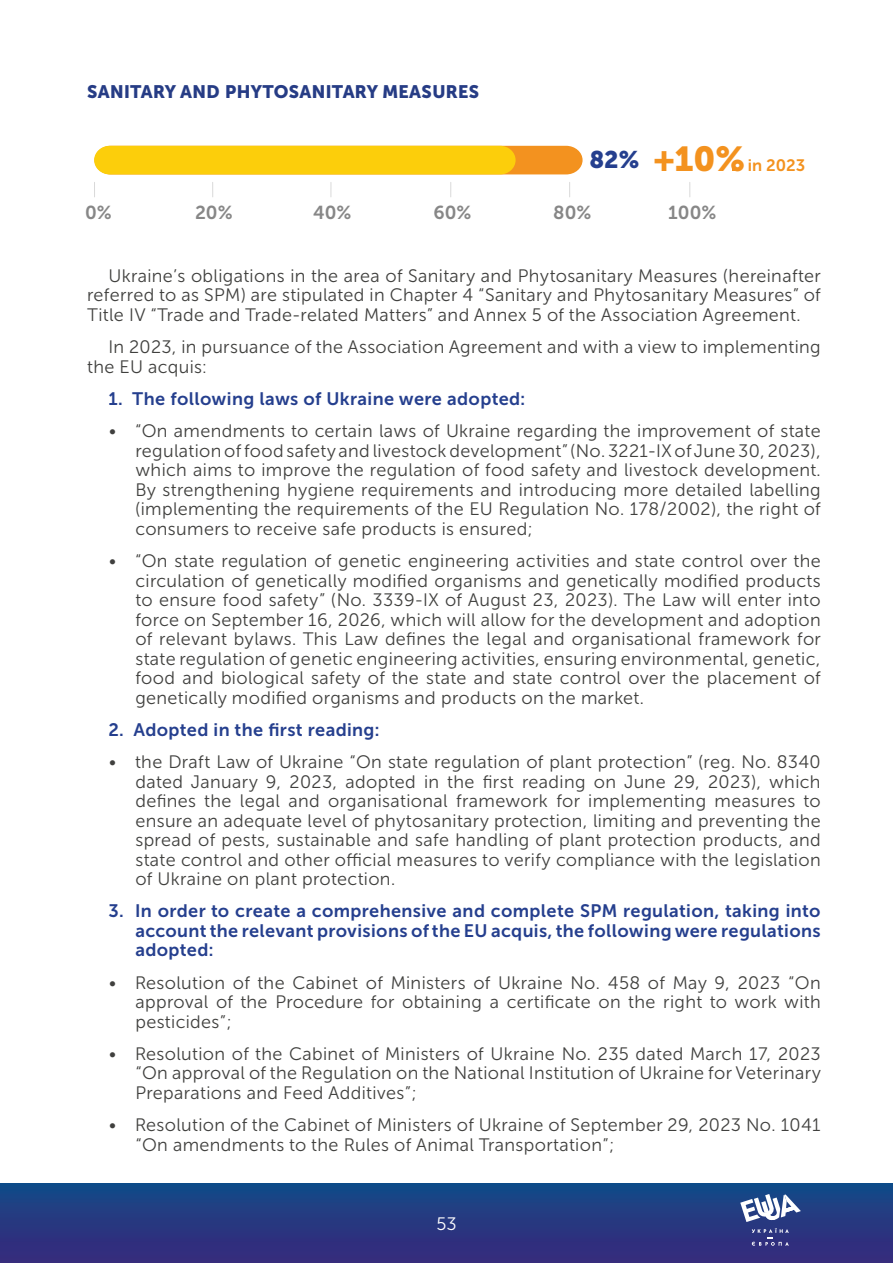
<style>
.page{position:relative;width:893px;height:1263px;background:#fff}
.page>*{position:absolute;margin:0;border:0;box-sizing:border-box;transform-origin:0 0}
.t1{font:34.5px "Museo Sans Cyrl 900";color:#f3921f}
.t2{font:24px "Museo Sans Cyrl 900";color:#253f8e}
.t3{font:18.75px "Museo Sans Cyrl 700";color:#878787}
.t4{font:18px/19.5px "Museo Sans Cyrl 300";letter-spacing:.02em;color:#40403e;text-align:justify}
.t5{font:18px/19.5px "Museo Sans Cyrl 700";letter-spacing:.02em;color:#253f8e;text-align:justify}
.t6{font:18px "Museo Sans Cyrl 900";letter-spacing:.02em;color:#263c85}
.t7{font:18px "Museo Sans Cyrl 300";color:#fff}
.t8{font:16.5px "Museo Sans Cyrl 700";color:#f3921f}
</style>
<div class="page">
<div style="left:0;top:1183px;width:893px;height:80px;background:linear-gradient(to bottom,#124987,#39297b)"></div>
<svg style="left:752px;top:1228px;width:37px;height:18px"></svg>
<svg style="left:740px;top:1194px;width:61px;height:28px"></svg>
<svg style="left:94px;top:146px;width:489px;height:28px;background:#fac611"></svg>
<svg style="left:94px;top:182px;width:597px;height:15px"></svg>
<p class="t6" style="left:87px;top:81px;width:393px">SANITARY AND PHYTOSANITARY MEASURES</p>
<p class="t2" style="left:589px;top:146px;width:51px">82%</p>
<p class="t1" style="left:654px;top:139px;width:93px">+10%</p>
<p class="t8" style="left:748px;top:156px;width:59px">in 2023</p>
<p class="t3" style="left:85px;top:202px;width:28px">0%</p>
<p class="t3" style="left:195px;top:202px;width:39px">20%</p>
<p class="t3" style="left:313px;top:202px;width:40px">40%</p>
<p class="t3" style="left:433px;top:202px;width:39px">60%</p>
<p class="t3" style="left:553px;top:202px;width:40px">80%</p>
<p class="t3" style="left:668px;top:202px;width:50px">100%</p>
<p class="t4" style="left:87px;top:266px;width:735px;text-indent:21px">Ukraine’s obligations in the area of Sanitary and Phytosanitary Measures (hereinafter referred to as SPM) are stipulated in Chapter 4 “Sanitary and Phytosanitary Measures” of Title IV “Trade and Trade-related Matters” and Annex 5 of the Association Agreement.</p>
<p class="t4" style="left:87px;top:337px;width:735px;text-indent:21px">In 2023, in pursuance of the Association Agreement and with a view to implementing the EU acquis:</p>
<p class="t5" style="left:108px;top:389px;width:418px">1. The following laws of Ukraine were adopted:</p>
<p class="t4" style="left:135px;top:421px;width:687px;text-indent:-27px">• “On amendments to certain laws of Ukraine regarding the improvement of state regulation of food safety and livestock development” (No. 3221-IX of June 30, 2023), which aims to improve the regulation of food safety and livestock development.<br>By strengthening hygiene requirements and introducing more detailed labelling (implementing the requirements of the EU Regulation No. 178/2002), the right of consumers to receive safe products is ensured;</p>
<p class="t4" style="left:135px;top:551px;width:687px;text-indent:-27px">• “On state regulation of genetic engineering activities and state control over the circulation of genetically modified organisms and genetically modified products to ensure food safety” (No. 3339-IX of August 23, 2023). The Law will enter into force on September 16, 2026, which will allow for the development and adoption of relevant bylaws. This Law defines the legal and organisational framework for state regulation of genetic engineering activities, ensuring environmental, genetic, food and biological safety of the state and state control over the placement of genetically modified organisms and products on the market.</p>
<p class="t5" style="left:108px;top:720px;width:273px">2. Adopted in the first reading:</p>
<p class="t4" style="left:135px;top:752px;width:687px;text-indent:-27px">• the Draft Law of Ukraine “On state regulation of plant protection” (reg. No. 8340 dated January 9, 2023, adopted in the first reading on June 29, 2023), which defines the legal and organisational framework for implementing measures to ensure an adequate level of phytosanitary protection, limiting and preventing the spread of pests, sustainable and safe handling of plant protection products, and state control and other official measures to verify compliance with the legislation of Ukraine on plant protection.</p>
<p class="t5" style="left:135px;top:901px;width:687px;text-indent:-27px">3. In order to create a comprehensive and complete SPM regulation, taking into account the relevant provisions of the EU acquis, the following were regulations adopted:</p>
<p class="t4" style="left:135px;top:973px;width:687px;text-indent:-27px">• Resolution of the Cabinet of Ministers of Ukraine No. 458 of May 9, 2023 “On approval of the Procedure for obtaining a certificate on the right to work with pesticides”;</p>
<p class="t4" style="left:135px;top:1044px;width:687px;text-indent:-27px">• Resolution of the Cabinet of Ministers of Ukraine No. 235 dated March 17, 2023 “On approval of the Regulation on the National Institution of Ukraine for Veterinary Preparations and Feed Additives”;</p>
<p class="t4" style="left:135px;top:1115px;width:687px;text-indent:-27px">• Resolution of the Cabinet of Ministers of Ukraine of September 29, 2023 No. 1041 “On amendments to the Rules of Animal Transportation”;</p>
<p class="t7" style="left:436px;top:1214px;width:22px">53</p>
</div>
